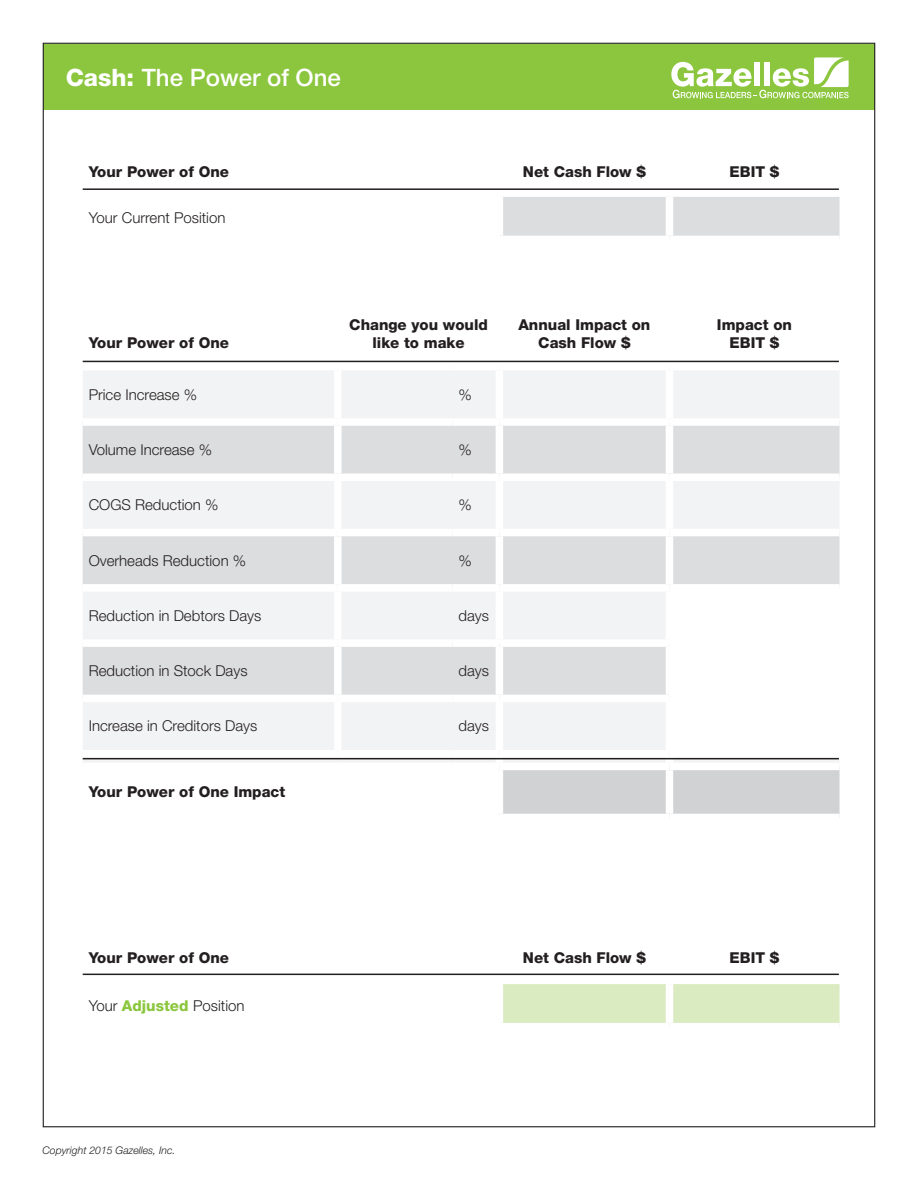
<style>
.page{position:relative;width:918px;height:1188px;background:#fff}
.page>*{position:absolute;margin:0;border:0;box-sizing:border-box;transform-origin:0 0}
.t1{font:500 24px "Helvetica Neue LT Std";color:#fff}
.t2{font:300 15px "Helvetica Neue LT Std";color:#231f20}
.t3{font:800 15px/18px "Helvetica Neue LT Std";color:#231f20;text-align:center}
.t4{font:italic 300 10.5px "Helvetica Neue LT Std";color:#231f20}
.s1{font-weight:800}
.s2{font-weight:800;color:#8bc63e}
</style>
<div class="page">
<div style="left:43px;top:44px;width:832px;height:66px;background:#8bc63e"></div>
<div style="left:503px;top:984px;width:337px;height:39px;background:#daeac1"></div>
<div style="left:666px;top:984px;width:7px;height:39px;background:#fff"></div>
<div style="left:503px;top:197px;width:337px;height:39px;background:#dcdddf"></div>
<div style="left:666px;top:197px;width:7px;height:39px;background:#fff"></div>
<hr style="left:83px;top:188px;width:756px;height:2px;background:#231f20">
<hr style="left:83px;top:974px;width:756px;height:1px;background:#231f20">
<svg style="left:83px;top:371px;width:756px;height:391px;fill:#f2f3f4"></svg>
<svg style="left:83px;top:426px;width:757px;height:269px;fill:#dcdddf"></svg>
<div style="left:503px;top:770px;width:337px;height:44px;background:#d1d2d4"></div>
<div style="left:83px;top:418px;width:255px;height:8px;background:#fff"></div>
<div style="left:338px;top:418px;width:115px;height:8px;background:#fff"></div>
<div style="left:453px;top:418px;width:46px;height:8px;background:#fff"></div>
<div style="left:499px;top:418px;width:170px;height:8px;background:#fff"></div>
<div style="left:669px;top:418px;width:171px;height:8px;background:#fff"></div>
<div style="left:83px;top:474px;width:255px;height:7px;background:#fff"></div>
<div style="left:338px;top:474px;width:115px;height:7px;background:#fff"></div>
<div style="left:453px;top:474px;width:46px;height:7px;background:#fff"></div>
<div style="left:499px;top:474px;width:170px;height:7px;background:#fff"></div>
<div style="left:669px;top:474px;width:171px;height:7px;background:#fff"></div>
<div style="left:83px;top:529px;width:255px;height:7px;background:#fff"></div>
<div style="left:338px;top:529px;width:115px;height:7px;background:#fff"></div>
<div style="left:453px;top:529px;width:46px;height:7px;background:#fff"></div>
<div style="left:499px;top:529px;width:170px;height:7px;background:#fff"></div>
<div style="left:669px;top:529px;width:171px;height:7px;background:#fff"></div>
<div style="left:83px;top:584px;width:255px;height:8px;background:#fff"></div>
<div style="left:338px;top:584px;width:115px;height:8px;background:#fff"></div>
<div style="left:453px;top:584px;width:46px;height:8px;background:#fff"></div>
<div style="left:499px;top:584px;width:170px;height:8px;background:#fff"></div>
<div style="left:669px;top:584px;width:171px;height:8px;background:#fff"></div>
<div style="left:83px;top:639px;width:255px;height:8px;background:#fff"></div>
<div style="left:338px;top:639px;width:115px;height:8px;background:#fff"></div>
<div style="left:453px;top:639px;width:46px;height:8px;background:#fff"></div>
<div style="left:499px;top:639px;width:170px;height:8px;background:#fff"></div>
<div style="left:669px;top:639px;width:171px;height:8px;background:#fff"></div>
<div style="left:83px;top:695px;width:255px;height:7px;background:#fff"></div>
<div style="left:338px;top:695px;width:115px;height:7px;background:#fff"></div>
<div style="left:453px;top:695px;width:46px;height:7px;background:#fff"></div>
<div style="left:499px;top:695px;width:170px;height:7px;background:#fff"></div>
<div style="left:669px;top:695px;width:171px;height:7px;background:#fff"></div>
<div style="left:83px;top:750px;width:255px;height:7px;background:#fff"></div>
<div style="left:338px;top:750px;width:115px;height:7px;background:#fff"></div>
<div style="left:453px;top:750px;width:46px;height:7px;background:#fff"></div>
<div style="left:499px;top:750px;width:170px;height:7px;background:#fff"></div>
<div style="left:669px;top:750px;width:171px;height:7px;background:#fff"></div>
<div style="left:666px;top:370px;width:7px;height:48px;background:#fff"></div>
<div style="left:666px;top:426px;width:7px;height:48px;background:#fff"></div>
<div style="left:666px;top:481px;width:7px;height:48px;background:#fff"></div>
<div style="left:666px;top:536px;width:7px;height:48px;background:#fff"></div>
<div style="left:666px;top:592px;width:7px;height:47px;background:#fff"></div>
<div style="left:666px;top:647px;width:7px;height:48px;background:#fff"></div>
<div style="left:666px;top:702px;width:7px;height:48px;background:#fff"></div>
<svg style="left:666px;top:757px;width:7px;height:5px"></svg>
<div style="left:666px;top:770px;width:7px;height:44px;background:#fff"></div>
<div style="left:496px;top:370px;width:7px;height:48px;background:#fff"></div>
<div style="left:496px;top:426px;width:7px;height:48px;background:#fff"></div>
<div style="left:496px;top:481px;width:7px;height:48px;background:#fff"></div>
<div style="left:496px;top:536px;width:7px;height:48px;background:#fff"></div>
<div style="left:496px;top:592px;width:7px;height:47px;background:#fff"></div>
<div style="left:496px;top:647px;width:7px;height:48px;background:#fff"></div>
<div style="left:496px;top:702px;width:7px;height:48px;background:#fff"></div>
<svg style="left:496px;top:757px;width:7px;height:5px"></svg>
<div style="left:334px;top:370px;width:8px;height:48px;background:#fff"></div>
<div style="left:334px;top:426px;width:8px;height:48px;background:#fff"></div>
<div style="left:334px;top:481px;width:8px;height:48px;background:#fff"></div>
<div style="left:334px;top:536px;width:8px;height:48px;background:#fff"></div>
<div style="left:334px;top:592px;width:8px;height:47px;background:#fff"></div>
<div style="left:334px;top:647px;width:8px;height:48px;background:#fff"></div>
<div style="left:334px;top:702px;width:8px;height:48px;background:#fff"></div>
<hr style="left:83px;top:361px;width:756px;height:1px;background:#231f20">
<hr style="left:83px;top:758px;width:756px;height:1px;background:#231f20">
<svg style="left:671px;top:57px;width:178px;height:41px"></svg>
<h1 class="t1" style="left:66px;top:63px;width:277px"><span class="s1">Cash:</span> The Power of One</h1>
<p class="t3" style="left:89px;top:162px;width:142px">Your Power of One</p>
<p class="t3" style="left:523px;top:162px;width:125px">Net Cash Flow $</p>
<p class="t3" style="left:730px;top:162px;width:51px">EBIT $</p>
<p class="t2" style="left:89px;top:209px;width:138px">Your Current Position</p>
<p class="t3" style="left:89px;top:334px;width:142px">Your Power of One</p>
<p class="t3" style="left:349px;top:316px;width:140px">Change you would like to make</p>
<p class="t3" style="left:518px;top:316px;width:133px">Annual Impact on<br>Cash Flow $</p>
<p class="t3" style="left:717px;top:316px;width:77px">Impact on<br>EBIT $</p>
<p class="t2" style="left:89px;top:385px;width:110px">Price Increase %</p>
<p class="t2" style="left:459px;top:385px;width:15px">%</p>
<p class="t2" style="left:89px;top:441px;width:125px">Volume Increase %</p>
<p class="t2" style="left:459px;top:441px;width:15px">%</p>
<p class="t2" style="left:89px;top:496px;width:131px">COGS Reduction %</p>
<p class="t2" style="left:459px;top:496px;width:15px">%</p>
<p class="t2" style="left:89px;top:551px;width:159px">Overheads Reduction %</p>
<p class="t2" style="left:459px;top:551px;width:15px">%</p>
<p class="t2" style="left:89px;top:606px;width:174px">Reduction in Debtors Days</p>
<p class="t2" style="left:459px;top:606px;width:32px">days</p>
<p class="t2" style="left:89px;top:662px;width:160px">Reduction in Stock Days</p>
<p class="t2" style="left:459px;top:662px;width:32px">days</p>
<p class="t2" style="left:89px;top:717px;width:170px">Increase in Creditors Days</p>
<p class="t2" style="left:459px;top:717px;width:32px">days</p>
<p class="t3" style="left:89px;top:783px;width:198px">Your Power of One Impact</p>
<p class="t3" style="left:89px;top:949px;width:142px">Your Power of One</p>
<p class="t3" style="left:523px;top:949px;width:125px">Net Cash Flow $</p>
<p class="t3" style="left:730px;top:949px;width:51px">EBIT $</p>
<p class="t2" style="left:89px;top:996px;width:157px">Your <span class="s2">Adjusted</span> Position</p>
<p class="t4" style="left:43px;top:1144px;width:134px">Copyright 2015 Gazelles, Inc.</p>
</div>
